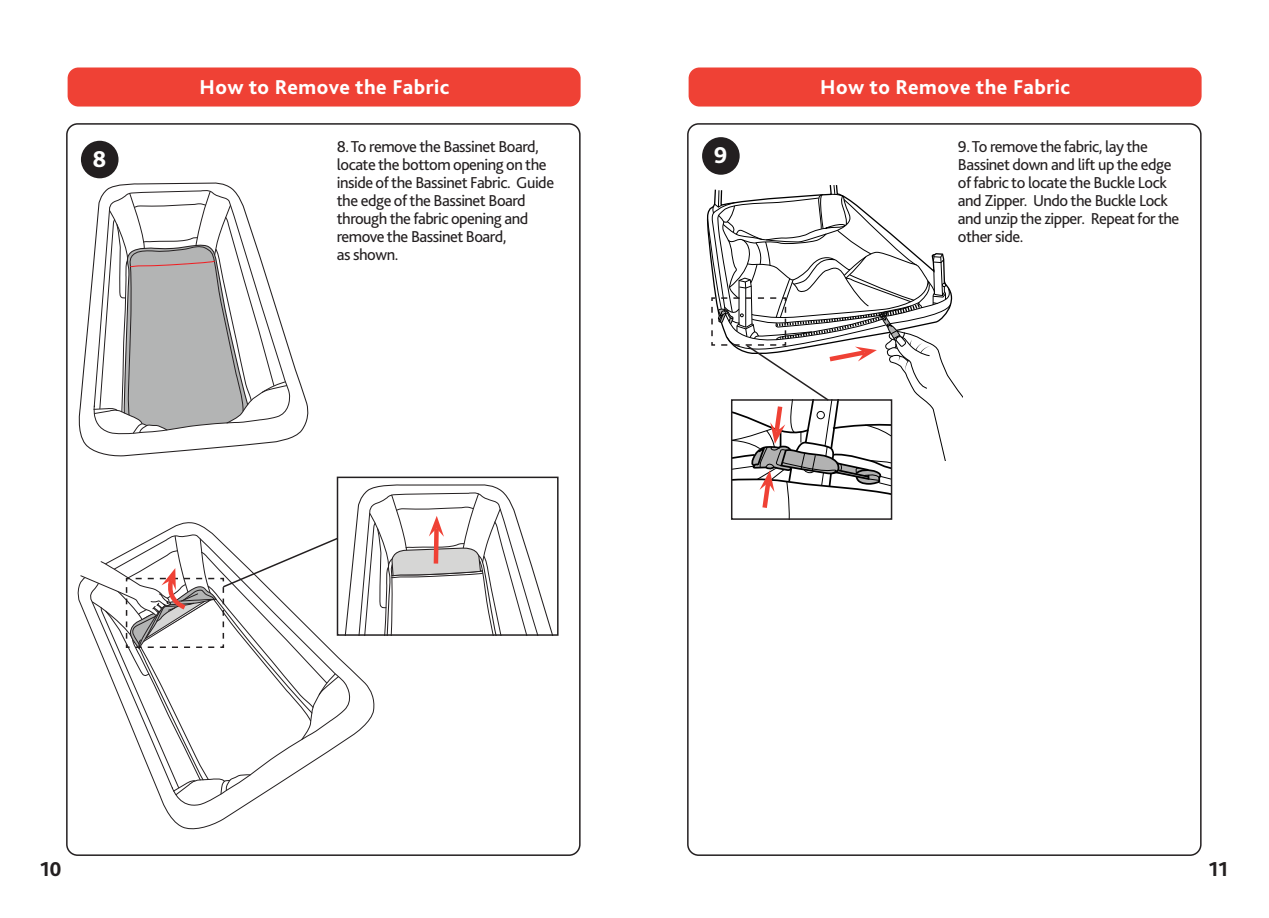
<style>
.page{position:relative;width:1269px;height:918px;background:#fff}
.page>*{position:absolute;margin:0;border:0;box-sizing:border-box;transform-origin:0 0}
.t1{font:800 24px "Bliss 2";color:#fff}
.t2{font:800 21px "Bliss 2";letter-spacing:.025em;color:#fff}
.t3{font:800 21px "Bliss 2";color:#231f20}
.t4{font:16.5px/18px "Bliss 2";letter-spacing:-.03em;color:#231f20}
</style>
<div class="page">
<div style="left:68px;top:68px;width:513px;height:39px;background:#ef4135;border-radius:11px"></div>
<div style="left:689px;top:68px;width:513px;height:39px;background:#ef4135;border-radius:11px"></div>
<div style="left:81px;top:141px;width:38px;height:37px;background:#231f20;border-radius:50%"></div>
<div style="left:702px;top:137px;width:38px;height:38px;background:#231f20;border-radius:50%"></div>
<svg style="left:78px;top:182px;width:231px;height:275px"></svg>
<svg style="left:93px;top:189px;width:198px;height:245px"></svg>
<svg style="left:93px;top:191px;width:194px;height:243px"></svg>
<div style="left:337px;top:477px;width:222px;height:159px;border:2px solid #231f20"></div>
<svg style="left:80px;top:483px;width:478px;height:313px"></svg>
<svg style="left:706px;top:185px;width:257px;height:334px"></svg>
<p class="t1" style="left:93px;top:144px;width:15px">8</p>
<p class="t2" style="left:199px;top:74px;width:252px">How to Remove the Fabric</p>
<p class="t4" style="left:337px;top:137px;width:211px">8. To remove the Bassinet Board, locate the bottom opening on the</p>
<p class="t4" style="left:337px;top:173px;width:219px">inside of the Bassinet Fabric. Guide the edge of the Bassinet Board through the fabric opening and</p>
<p class="t4" style="left:337px;top:227px;width:171px">remove the Bassinet Board,</p>
<p class="t4" style="left:337px;top:245px;width:63px">as shown.</p>
<p class="t2" style="left:820px;top:74px;width:252px">How to Remove the Fabric</p>
<p class="t1" style="left:714px;top:140px;width:15px">9</p>
<p class="t4" style="left:958px;top:137px;width:223px">9. To remove the fabric, lay the<br>Bassinet down and lift up the edge of fabric to locate the Buckle Lock and Zipper. Undo the Buckle Lock and unzip the zipper. Repeat for the other side.</p>
<p class="t3" style="left:40px;top:856px;width:23px">10</p>
<p class="t3" style="left:1209px;top:856px;width:21px">11</p>
</div>
